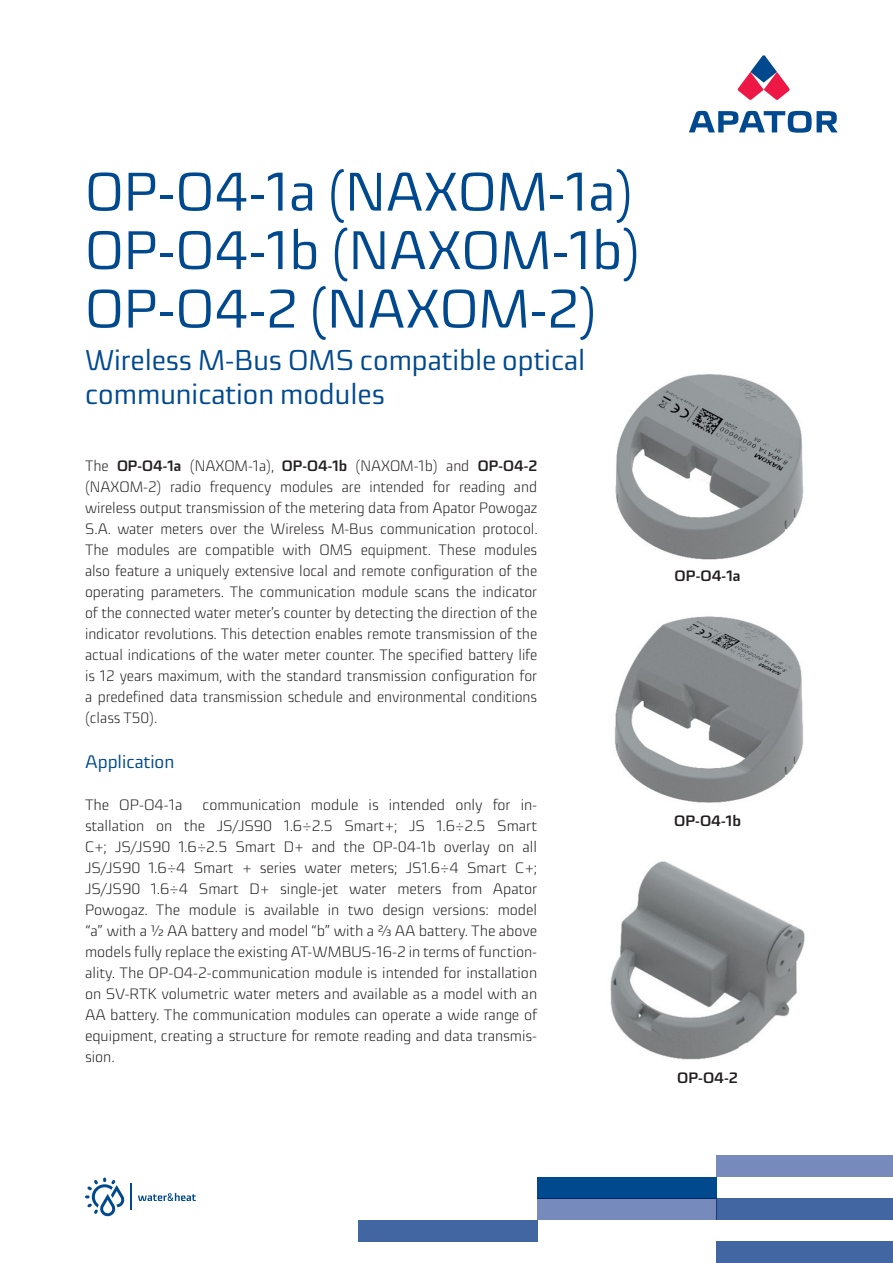
<style>
.page{position:relative;width:893px;height:1263px;background:#fff}
.page>*{position:absolute;margin:0;border:0;box-sizing:border-box;transform-origin:0 0}
.t1{font:54px/58.5px "Sica";color:#01498e}
.t2{font:28.5px/34.2px "Sica";color:#01498e}
.t3{font:18px "Sica";color:#01498e}
.t4{font:300 15px/21px "Sica";color:#231f20;text-align:justify}
.t5{font:700 15px "Sica";color:#231f20}
.s1{font-weight:700}
</style>
<div class="page">
<div style="left:716px;top:1241px;width:177px;height:22px;background:#4166a2"></div>
<div style="left:716px;top:1198px;width:177px;height:22px;background:#4166a2"></div>
<div style="left:358px;top:1220px;width:179px;height:21px;background:#4166a2"></div>
<div style="left:537px;top:1177px;width:179px;height:21px;background:#01498e"></div>
<div style="left:716px;top:1155px;width:177px;height:22px;background:#768bbb"></div>
<svg style="left:738px;top:55px;width:52px;height:45px"></svg>
<svg style="left:689px;top:111px;width:149px;height:22px"></svg>
<div style="left:537px;top:1198px;width:179px;height:22px;background:#768bbb"></div>
<img style="left:615px;top:374px;width:189px;height:186px">
<img style="left:614px;top:616px;width:189px;height:187px">
<img style="left:610px;top:861px;width:195px;height:199px">
<svg style="left:85px;top:1177px;width:40px;height:39px"></svg>
<svg style="left:138px;top:1193px;width:58px;height:8px"></svg>
<svg style="left:131px;top:1183px;width:1px;height:27px"></svg>
<h1 class="t1" style="left:85px;top:161px;width:557px">OP-O4-1a (NAXOM-1a)<br>OP-O4-1b (NAXOM-1b)<br>OP-O4-2 (NAXOM-2)</h1>
<h2 class="t2" style="left:85px;top:342px;width:502px">Wireless M-Bus OMS compatible optical communication modules</h2>
<p class="t4" style="left:85px;top:454px;width:454px">The <span class="s1">OP-O4-1a</span> (NAXOM-1a), <span class="s1">OP-O4-1b</span> (NAXOM-1b) and <span class="s1">OP-O4-2 </span>(NAXOM-2) radio frequency modules are intended for reading and wireless output transmission of the metering data from Apator Powogaz S.A. water meters over the Wireless M-Bus communication protocol.<br>The modules are compatible with OMS equipment. These modules also feature a uniquely extensive local and remote configuration of the operating parameters. The communication module scans the indicator of the connected water meter’s counter by detecting the direction of the indicator revolutions. This detection enables remote transmission of the actual indications of the water meter counter. The specified battery life is 12 years maximum, with the standard transmission configuration for a predefined data transmission schedule and environmental conditions (class T50).</p>
<p class="t3" style="left:85px;top:749px;width:91px">Application</p>
<p class="t4" style="left:85px;top:794px;width:99px">The OP-O4-1a</p>
<p class="t4" style="left:85px;top:794px;width:454px;text-indent:118px">communication module is intended only for in&shy;stallation on the JS/JS90 1.6÷2.5 Smart+; JS 1.6÷2.5 Smart C+; JS/JS90 1.6÷2.5 Smart D+ and the OP-04-1b overlay on all JS/JS90 1.6÷4 Smart + series water meters; JS1.6÷4 Smart C+; JS/JS90 1.6÷4 Smart D+ single-jet water meters from Apator Powogaz. The module is available in two design versions: model “a” with a ½ AA battery and model “b” with a ⅔ AA battery. The above models fully replace the existing AT-WMBUS-16-2 in terms of function&shy;ality. The OP-O4-2-communication module is intended for installation on SV-RTK volumetric water meters and available as a model with an AA battery. The communication modules can operate a wide range of equipment, creating a structure for remote reading and data transmis&shy;sion.</p>
<p class="t5" style="left:674px;top:564px;width:68px">OP-O4-1a</p>
<p class="t5" style="left:674px;top:809px;width:68px">OP-O4-1b</p>
<p class="t5" style="left:677px;top:1066px;width:62px">OP-O4-2</p>
</div>
